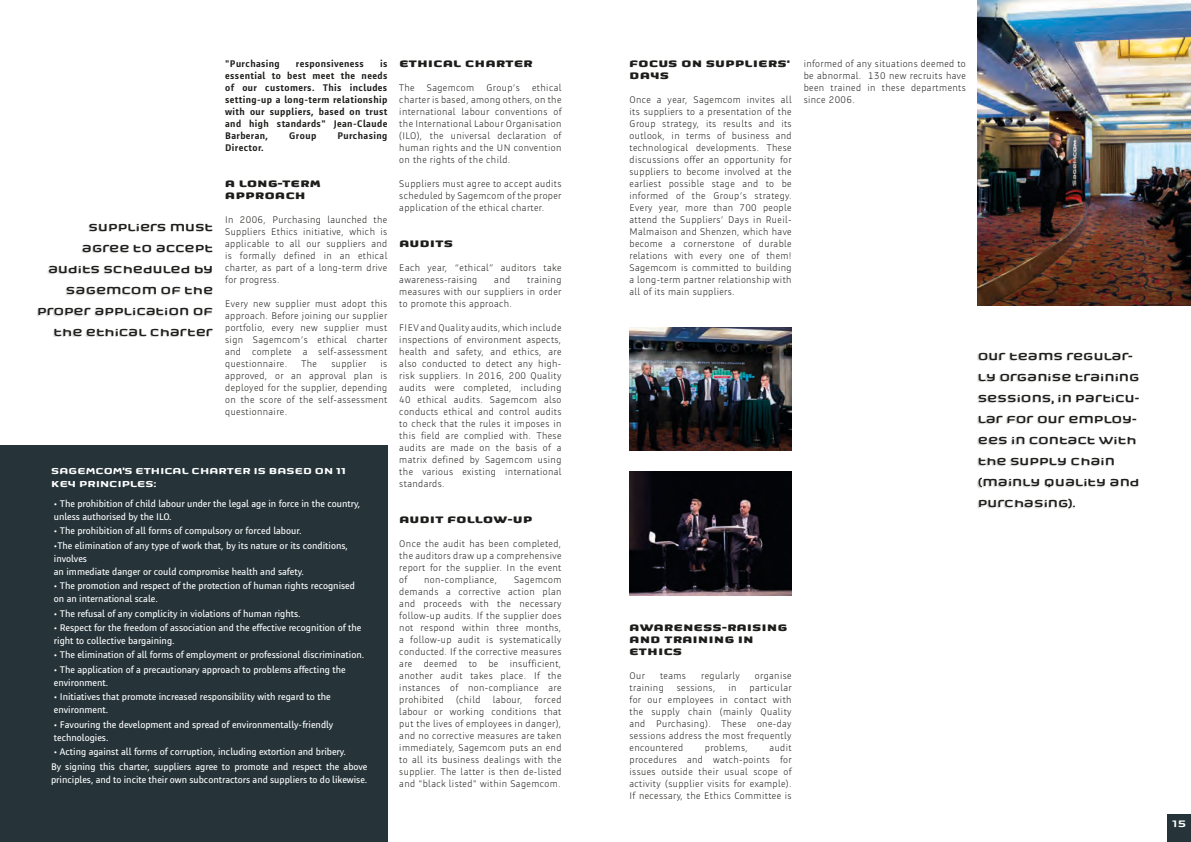
<style>
.page{position:relative;width:1191px;height:842px;background:#fff}
.page>*{position:absolute;margin:0;border:0;box-sizing:border-box;transform-origin:0 0}
.t1{font:13px/21px "Sagemcom Title";color:#1d1d1b}
.t2{font:900 12px/12px "Sagemcom Title";letter-spacing:.05em;color:#1d1d1b}
.t3{font:12px "Sagemcom Title";color:#fff}
.t4{font:700 11px/13.2px "Sagemcom Title";letter-spacing:.01em;color:#fff}
.t5{font:300 10px/12px "Sagemcom Type";letter-spacing:.04em;color:#1d1d1b;text-align:justify}
.t6{font:10px/13px "Sagemcom Type";color:#fff}
.t7{font:700 10px/12px "Sagemcom Type";letter-spacing:.04em;color:#1d1d1b;text-align:justify}
</style>
<div class="page">
<div style="left:1167px;top:814px;width:24px;height:28px;background:#26343a"></div>
<img style="left:977px;top:0;width:214px;height:305px">
<div style="left:977px;top:354px;width:161px;height:156px;background:#1d1d1b;opacity:.15"></div>
<img style="left:629px;top:472px;width:162px;height:123px">
<img style="left:629px;top:327px;width:162px;height:124px">
<div style="left:38px;top:225px;width:174px;height:112px;background:#1d1d1b;opacity:.15"></div>
<div style="left:0;top:446px;width:387px;height:396px;background:#26343a"></div>
<h1 class="t1" style="left:37px;top:217px;width:177px;text-align:right">Suppliers must<br>agree to accept audits scheduled by<br>Sagemcom of the proper application of the ethical charter</h1>
<p class="t7" style="left:225px;top:58px;width:56px">"Purchasing</p>
<p class="t7" style="left:296px;top:58px;width:69px">responsiveness</p>
<p class="t7" style="left:225px;top:58px;width:164px;text-indent:155px">is essential to best meet the needs of our customers. This includes setting-up a long-term relationship with our suppliers, based on trust and high standards" Jean-Claude Barberan,</p>
<p class="t7" style="left:289px;top:130px;width:29px">Group</p>
<p class="t7" style="left:337px;top:130px;width:51px">Purchasing</p>
<p class="t7" style="left:225px;top:142px;width:40px">Director.</p>
<p class="t2" style="left:225px;top:178px;width:97px">A LONG-TERM<br>APPROACH</p>
<p class="t5" style="left:225px;top:214px;width:164px">In 2006, Purchasing launched the Suppliers Ethics initiative, which is applicable to all our suppliers and is formally defined in an ethical charter, as part of a long-term drive for progress.</p>
<p class="t5" style="left:225px;top:298px;width:164px">Every new supplier must adopt this approach. Before joining our supplier portfolio, every new supplier must sign Sagemcom’s ethical charter and complete a self-assessment questionnaire.</p>
<p class="t5" style="left:302px;top:358px;width:17px">The</p>
<p class="t5" style="left:331px;top:358px;width:36px">supplier</p>
<p class="t5" style="left:225px;top:358px;width:164px;text-indent:155px">is approved, or an approval plan is deployed for the supplier, depending on the score of the self-assessment questionnaire.</p>
<p class="t4" style="left:51px;top:464px;width:296px">SAGEMCOM’S ETHICAL CHARTER IS BASED ON 11<br>KEY PRINCIPLES:</p>
<p class="t6" style="left:54px;top:497px;width:308px">• The prohibition of child labour under the legal age in force in the country, unless authorised by the ILO.</p>
<p class="t6" style="left:54px;top:525px;width:249px">• The prohibition of all forms of compulsory or forced labour.</p>
<p class="t6" style="left:54px;top:539px;width:296px">•The elimination of any type of work that, by its nature or its conditions, involves<br>an immediate danger or could compromise health and safety.</p>
<p class="t6" style="left:54px;top:579px;width:303px">• The promotion and respect of the protection of human rights recognised on an international scale.</p>
<p class="t6" style="left:54px;top:607px;width:248px">• The refusal of any complicity in violations of human rights.</p>
<p class="t6" style="left:54px;top:621px;width:309px">• Respect for the freedom of association and the effective recognition of the right to collective bargaining.</p>
<p class="t6" style="left:54px;top:649px;width:312px">• The elimination of all forms of employment or professional discrimination.</p>
<p class="t6" style="left:54px;top:663px;width:293px">• The application of a precautionary approach to problems affecting the environment.</p>
<p class="t6" style="left:54px;top:691px;width:278px">• Initiatives that promote increased responsibility with regard to the environment.</p>
<p class="t6" style="left:54px;top:718px;width:281px">• Favouring the development and spread of environmentally-friendly technologies.</p>
<p class="t6" style="left:51px;top:745px;width:318px;line-height:14.4px">• Acting against all forms of corruption, including extortion and bribery.<br>By signing this charter, suppliers agree to promote and respect the above</p>
<p class="t6" style="left:51px;top:773px;width:318px">principles, and to incite their own subcontractors and suppliers to do likewise.</p>
<p class="t2" style="left:399px;top:58px;width:135px">ETHICAL CHARTER</p>
<p class="t5" style="left:399px;top:82px;width:164px">The Sagemcom Group’s ethical charter is based, among others, on the international labour conventions of the International Labour Organisation (ILO), the universal declaration of human rights and the UN convention on the rights of the child.</p>
<p class="t5" style="left:399px;top:178px;width:164px">Suppliers must agree to accept audits scheduled by Sagemcom of the proper application of the ethical charter.</p>
<p class="t2" style="left:399px;top:238px;width:55px">AUDITS</p>
<p class="t5" style="left:399px;top:262px;width:164px">Each year, “ethical” auditors take awareness-raising</p>
<p class="t5" style="left:494px;top:274px;width:17px">and</p>
<p class="t5" style="left:399px;top:274px;width:164px;text-indent:128px">training measures with our suppliers in order to promote this approach.</p>
<p class="t5" style="left:399px;top:322px;width:164px">FIEV and Quality audits, which include inspections of environment aspects, health and safety, and ethics, are also conducted to detect any high&shy;risk suppliers. In 2016, 200 Quality audits were completed, including 40 ethical audits. Sagemcom also conducts ethical and control audits to check that the rules it imposes in this field are complied with. These audits are made on the basis of a matrix defined by Sagemcom using the various existing international standards.</p>
<p class="t2" style="left:399px;top:514px;width:134px">AUDIT FOLLOW-UP</p>
<p class="t5" style="left:399px;top:538px;width:164px">Once the audit has been completed, the auditors draw up a comprehensive report for the supplier. In the event of</p>
<p class="t5" style="left:424px;top:574px;width:75px">non-compliance,</p>
<p class="t5" style="left:399px;top:574px;width:164px;text-indent:115px">Sagemcom demands a corrective action plan and proceeds with the necessary follow-up audits. If the supplier does not respond within three months, a follow-up audit is systematically conducted. If the corrective measures are deemed to be insufficient, another audit takes place. If the instances of non-compliance are prohibited (child labour, forced labour or working conditions that put the lives of employees in danger), and no corrective measures are taken immediately, Sagemcom puts an end to all its business dealings with the supplier. The latter is then de-listed and "black listed" within Sagemcom.</p>
<p class="t2" style="left:629px;top:58px;width:162px">FOCUS ON SUPPLIERS'<br>DAYS</p>
<p class="t5" style="left:629px;top:94px;width:164px">Once a year, Sagemcom invites all its suppliers to a presentation of the Group strategy, its results and its outlook, in terms of business and technological developments. These discussions offer an opportunity for suppliers to become involved at the earliest possible stage and to be informed of the Group’s strategy.<br>Every year, more than 700 people attend the Suppliers’ Days in Rueil-Malmaison and Shenzen, which have become a cornerstone of durable relations with every one of them!<br>Sagemcom is committed to building a long-term partner relationship with all of its main suppliers.</p>
<p class="t5" style="left:803px;top:58px;width:164px">informed of any situations deemed to be abnormal. 130 new recruits have been trained in these departments since 2006.</p>
<h1 class="t1" style="left:977px;top:347px;width:163px">Our teams regular&shy;ly organise training sessions, in particu&shy;lar for our employ&shy;ees in contact with the supply chain (mainly Quality and<br>Purchasing).</h1>
<p class="t2" style="left:629px;top:622px;width:159px">AWARENESS-RAISING<br>AND TRAINING IN<br>ETHICS</p>
<p class="t5" style="left:629px;top:670px;width:17px">Our</p>
<p class="t5" style="left:660px;top:670px;width:27px">teams</p>
<p class="t5" style="left:701px;top:670px;width:40px">regularly</p>
<p class="t5" style="left:755px;top:670px;width:38px">organise</p>
<p class="t5" style="left:629px;top:682px;width:36px">training</p>
<p class="t5" style="left:677px;top:682px;width:40px">sessions,</p>
<p class="t5" style="left:728px;top:682px;width:10px">in</p>
<p class="t5" style="left:629px;top:682px;width:164px;text-indent:120px">particular for our employees in contact with the supply chain (mainly Quality and Purchasing). These one-day sessions address the most frequently encountered</p>
<p class="t5" style="left:629px;top:742px;width:164px;text-indent:140px">audit procedures and watch-points for issues outside their usual scope of activity (supplier visits for example).<br>If necessary, the Ethics Committee is</p>
<p class="t5" style="left:705px;top:742px;width:45px">problems,</p>
<p class="t3" style="left:1172px;top:818px;width:16px">15</p>
</div>
